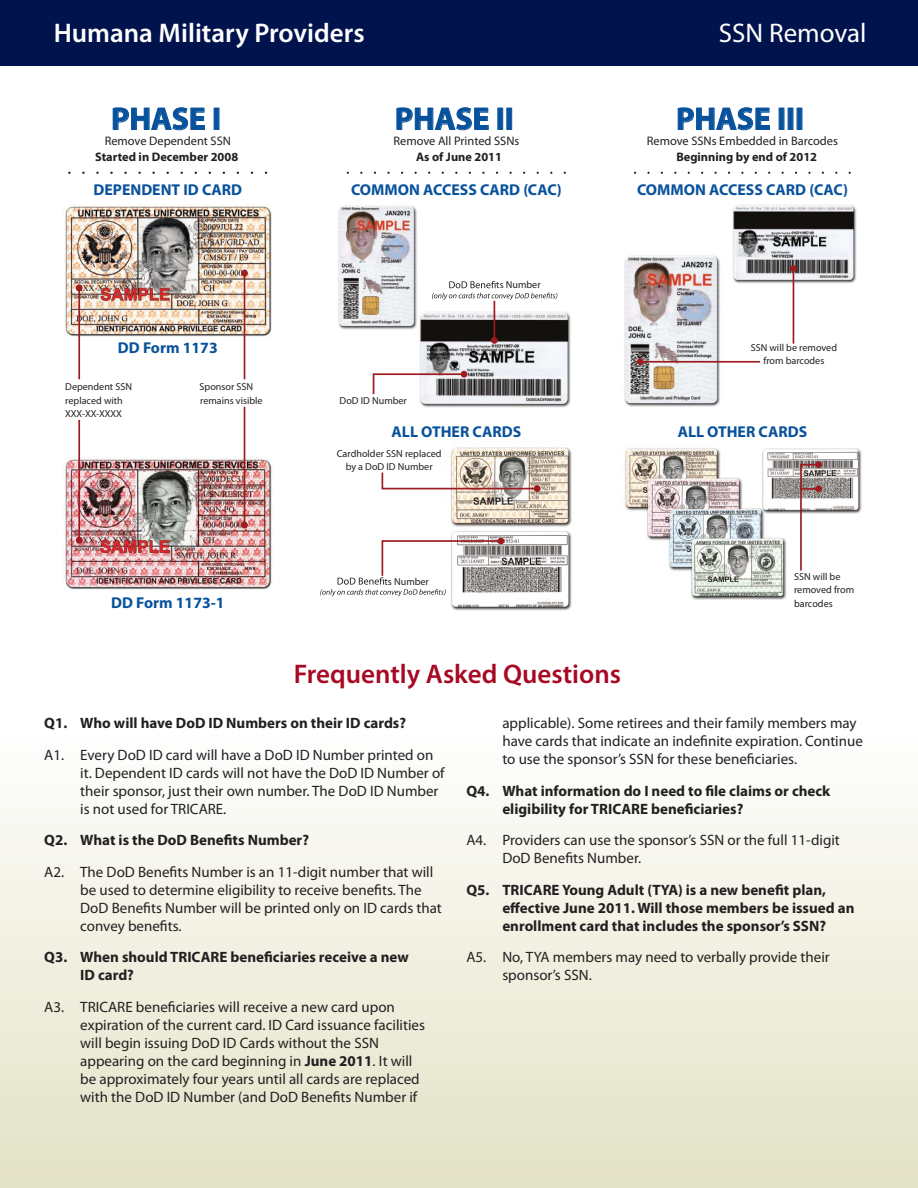
<style>
.page{position:relative;width:918px;height:1188px;background:#fff}
.page>*{position:absolute;margin:0;border:0;box-sizing:border-box;transform-origin:0 0}
.t1{font:700 31.5px "Myriad Pro";color:#08529c}
.t2{font:600 27px "Myriad Pro";color:#a70824}
.t3{font:600 27px "Myriad Pro";color:#fff}
.t4{font:27px "Myriad Pro";color:#fff}
.t5{font:700 15.75px "Myriad Pro";color:#08529c}
.t6{font:15px/18px "Myriad Pro";color:#231f20}
.t7{font:700 15px/18px "Myriad Pro";color:#231f20}
.t8{font:12.3px/15.8px "Myriad Pro";color:#231f20;text-align:center}
.t9{font:700 12.3px/15.8px "Myriad Pro";color:#231f20;text-align:center}
.t10{font:10.2px/13.5px "Myriad Pro";color:#231f20}
.s1{font-weight:400}
.s2{font-weight:700}
</style>
<div class="page">
<div style="left:0;top:665px;width:918px;height:523px;background:linear-gradient(to bottom,#fff,#e3e3c7)"></div>
<img style="left:450px;top:447px;width:122px;height:164px">
<img style="left:63px;top:458px;width:210px;height:132px">
<img style="left:63px;top:204px;width:209px;height:133px">
<img style="left:338px;top:205px;width:233px;height:203px">
<img style="left:624px;top:204px;width:233px;height:203px">
<img style="left:624px;top:448px;width:238px;height:152px">
<svg style="left:69px;top:172px;width:197px;height:2px"></svg>
<svg style="left:348px;top:172px;width:217px;height:2px"></svg>
<svg style="left:635px;top:172px;width:215px;height:2px"></svg>
<hr style="left:78px;top:288px;width:2px;height:252px;background:#9d1c1f">
<div style="left:76px;top:285px;width:7px;height:6px;background:#9d1c1f;border-radius:50%"></div>
<div style="left:76px;top:537px;width:7px;height:7px;background:#9d1c1f;border-radius:50%"></div>
<hr style="left:244px;top:273px;width:1px;height:252px;background:#9d1c1f">
<div style="left:241px;top:270px;width:7px;height:6px;background:#9d1c1f;border-radius:50%"></div>
<div style="left:241px;top:522px;width:7px;height:6px;background:#9d1c1f;border-radius:50%"></div>
<hr style="left:494px;top:302px;width:1px;height:38px;background:#9d1c1f">
<div style="left:491px;top:337px;width:7px;height:7px;background:#9d1c1f;border-radius:50%"></div>
<hr style="left:793px;top:269px;width:1px;height:74px;background:#9d1c1f">
<div style="left:790px;top:265px;width:7px;height:7px;background:#9d1c1f;border-radius:50%"></div>
<svg style="left:78px;top:379px;width:168px;height:41px"></svg>
<svg style="left:372px;top:373px;width:94px;height:22px"></svg>
<div style="left:461px;top:371px;width:6px;height:7px;background:#9d1c1f;border-radius:50%"></div>
<hr style="left:640px;top:361px;width:119px;height:2px;background:#9d1c1f">
<div style="left:637px;top:358px;width:7px;height:7px;background:#9d1c1f;border-radius:50%"></div>
<svg style="left:381px;top:472px;width:158px;height:18px"></svg>
<div style="left:534px;top:485px;width:7px;height:7px;background:#9d1c1f;border-radius:50%"></div>
<div style="left:815px;top:461px;width:7px;height:7px;background:#9d1c1f;border-radius:50%"></div>
<svg style="left:799px;top:463px;width:21px;height:108px"></svg>
<div style="left:815px;top:486px;width:7px;height:6px;background:#9d1c1f;border-radius:50%"></div>
<svg style="left:320px;top:538px;width:184px;height:58px"></svg>
<svg style="left:432px;top:281px;width:125px;height:19px"></svg>
<svg style="left:396px;top:107px;width:93px;height:23px"></svg>
<div style="left:498px;top:108px;width:5px;height:22px;border:1px solid #08529c"></div>
<div style="left:507px;top:108px;width:5px;height:22px;border:1px solid #08529c"></div>
<svg style="left:678px;top:107px;width:92px;height:23px"></svg>
<svg style="left:113px;top:107px;width:92px;height:23px"></svg>
<div style="left:0;top:0;width:918px;height:65px;background:#00134d"></div>
<p class="t3" style="left:54px;top:16px;width:312px">Humana Military Providers</p>
<p class="t4" style="left:719px;top:17px;width:149px">SSN Removal</p>
<p class="t1" style="left:111px;top:98px;width:111px">PHASE I</p>
<p class="t9" style="left:95px;top:133px;width:145px"><span class="s1">Remove Dependent SSN<br></span>Started in December 2008</p>
<p class="t5" style="left:94px;top:179px;width:150px">DEPENDENT ID CARD</p>
<p class="t5" style="left:118px;top:338px;width:101px">DD Form 1173</p>
<p class="t10" style="left:65px;top:380px;width:68px">Dependent SSN replaced with<br>XXX-XX-XXXX</p>
<p class="t10" style="left:200px;top:380px;width:65px">Sponsor SSN remains visible</p>
<p class="t1" style="left:395px;top:98px;width:120px">PHASE II</p>
<p class="t8" style="left:393px;top:133px;width:127px">Remove All Printed SSNs<br><span class="s2">As of June 2011</span></p>
<p class="t5" style="left:351px;top:179px;width:212px">COMMON ACCESS CARD (CAC)</p>
<p class="t10" style="left:340px;top:393px;width:69px">DoD ID Number</p>
<p class="t10" style="left:496px;top:278px;width:46px">ts Number</p>
<p class="t1" style="left:676px;top:98px;width:129px">PHASE III</p>
<p class="t8" style="left:676px;top:133px;width:163px;text-align:left;text-indent:-29px">Remove SSNs Embedded in Barcodes<br><span class="s2">Beginning by end of 2012</span></p>
<p class="t5" style="left:637px;top:179px;width:212px">COMMON ACCESS CARD (CAC)</p>
<p class="t10" style="left:751px;top:340px;width:88px;text-align:center">SSN will be removed from barcodes</p>
<p class="t5" style="left:392px;top:421px;width:131px">ALL OTHER CARDS</p>
<p class="t5" style="left:678px;top:421px;width:131px">ALL OTHER CARDS</p>
<p class="t10" style="left:337px;top:446px;width:106px;text-align:center">Cardholder SSN replaced by a DoD ID Number</p>
<p class="t5" style="left:111px;top:593px;width:115px">DD Form 1173-1</p>
<p class="t10" style="left:385px;top:574px;width:46px">ts Number</p>
<p class="t10" style="left:794px;top:569px;width:62px">SSN will be removed from barcodes</p>
<p class="t2" style="left:294px;top:656px;width:329px">Frequently Asked Questions</p>
<p class="t7" style="left:44px;top:714px;width:363px">Q1. Who will have DoD ID Numbers on their ID cards?</p>
<p class="t6" style="left:80px;top:746px;width:366px;text-indent:-36px">A1. Every DoD ID card will have a DoD ID Number printed on it. Dependent ID cards will not have the DoD ID Number of their sponsor, just their own number. The DoD ID Number is not used for TRICARE.</p>
<p class="t7" style="left:44px;top:831px;width:266px">Q2. What is the DoD Benefits Number?</p>
<p class="t6" style="left:80px;top:863px;width:363px;text-indent:-36px">A2. The DoD Benefits Number is an 11-digit number that will be used to determine eligibility to receive benefits. The DoD Benefits Number will be printed only on ID cards that convey benefits.</p>
<p class="t7" style="left:80px;top:948px;width:330px;text-indent:-36px">Q3. When should TRICARE beneficiaries receive a new<br>ID card?</p>
<p class="t6" style="left:80px;top:998px;width:346px;text-indent:-36px">A3. TRICARE beneficiaries will receive a new card upon expiration of the current card. ID Card issuance facilities will begin issuing DoD ID Cards without the SSN appearing on the card beginning in <span class="s2">June 2011</span>. It will be approximately four years until all cards are replaced with the DoD ID Number (and DoD Benefits Number if</p>
<p class="t6" style="left:502px;top:714px;width:362px">applicable). Some retirees and their family members may have cards that indicate an indefinite expiration. Continue to use the sponsor’s SSN for these beneficiaries.</p>
<p class="t7" style="left:502px;top:781px;width:329px;text-indent:-36px">Q4. What information do I need to file claims or check eligibility for TRICARE beneficiaries?</p>
<p class="t6" style="left:502px;top:831px;width:339px;text-indent:-36px">A4. Providers can use the sponsor’s SSN or the full 11-digit<br>DoD Benefits Number.</p>
<p class="t7" style="left:502px;top:880px;width:354px;text-indent:-36px">Q5. TRICARE Young Adult (TYA) is a new benefit plan, effective June 2011. Will those members be issued an enrollment card that includes the sponsor’s SSN?</p>
<p class="t6" style="left:502px;top:948px;width:329px;text-indent:-36px">A5. No, TYA members may need to verbally provide their sponsor’s SSN.</p>
</div>
